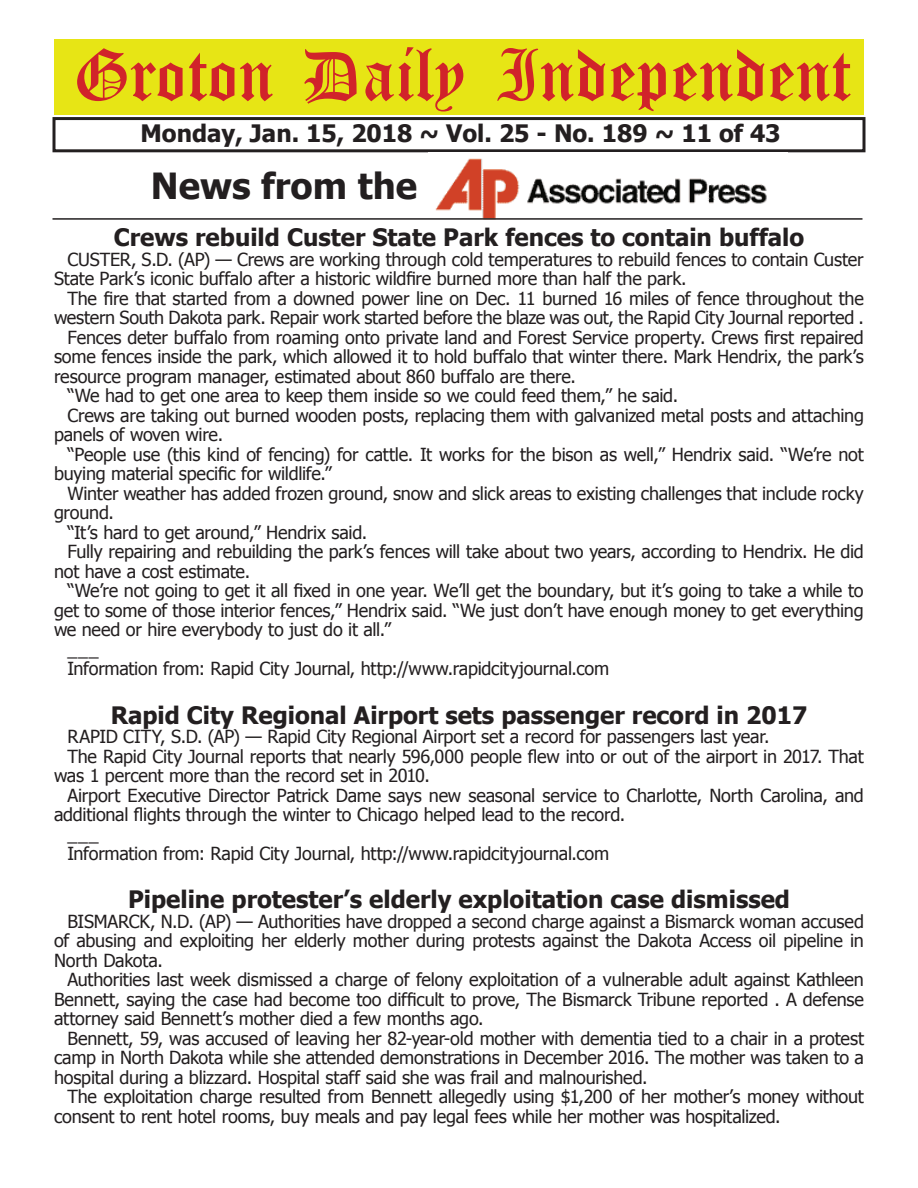
<style>
.page{position:relative;width:918px;height:1188px;background:#fff}
.page>*{position:absolute;margin:0;border:0;box-sizing:border-box;transform-origin:0 0}
.t1{font:54px "Old English Five";color:#d1232a}
.t2{font:700 36px "Tahoma";color:#231f20}
.t3{font:700 24px "Tahoma";color:#231f20}
.t4{font:18px/19.5px "Tahoma";letter-spacing:-.01em;color:#231f20;text-align:justify}
</style>
<div class="page">
<div style="left:52px;top:117px;width:814px;height:35px;border:3px solid #231f20"></div>
<div style="left:54px;top:40px;width:810px;height:75px;background:#e7e515"></div>
<img style="left:435px;top:158px;width:332px;height:60px">
<hr style="left:52px;top:218px;width:810px;height:2px;background:#231f20">
<h1 class="t1" style="left:73px;top:50px;width:779px">Groton Daily Independent</h1>
<h3 class="t3" style="left:141px;top:116px;width:642px">Monday, Jan. 15, 2018 ~ Vol. 25 - No. 189 ~ 11 of 43</h3>
<h2 class="t2" style="left:151px;top:161px;width:268px">News from the</h2>
<h3 class="t3" style="left:114px;top:221px;width:692px">Crews rebuild Custer State Park fences to contain buffalo</h3>
<p class="t4" style="left:54px;top:249px;width:811px;text-indent:14px">CUSTER, S.D. (AP) — Crews are working through cold temperatures to rebuild fences to contain Custer<br>State Park’s iconic buffalo after a historic wildfire burned more than half the park.</p>
<p class="t4" style="left:68px;top:288px;width:798px">The fire that started from a downed power line on Dec. 11 burned 16 miles of fence throughout the</p>
<p class="t4" style="left:54px;top:307px;width:812px">western South Dakota park. Repair work started before the blaze was out, the Rapid City Journal reported .</p>
<p class="t4" style="left:68px;top:327px;width:798px">Fences deter buffalo from roaming onto private land and Forest Service property. Crews first repaired</p>
<p class="t4" style="left:54px;top:346px;width:811px">some fences inside the park, which allowed it to hold buffalo that winter there. Mark Hendrix, the park’s</p>
<p class="t4" style="left:54px;top:366px;width:524px">resource program manager, estimated about 860 buffalo are there.</p>
<p class="t4" style="left:68px;top:385px;width:612px">“We had to get one area to keep them inside so we could feed them,” he said.</p>
<p class="t4" style="left:68px;top:405px;width:798px">Crews are taking out burned wooden posts, replacing them with galvanized metal posts and attaching</p>
<p class="t4" style="left:54px;top:424px;width:171px">panels of woven wire.</p>
<p class="t4" style="left:68px;top:444px;width:798px">“People use (this kind of fencing) for cattle. It works for the bison as well,” Hendrix said. “We’re not</p>
<p class="t4" style="left:54px;top:463px;width:279px">buying material specific for wildlife.”</p>
<p class="t4" style="left:68px;top:483px;width:798px">Winter weather has added frozen ground, snow and slick areas to existing challenges that include rocky</p>
<p class="t4" style="left:54px;top:502px;width:61px">ground.</p>
<p class="t4" style="left:68px;top:522px;width:301px">“It’s hard to get around,” Hendrix said.</p>
<p class="t4" style="left:68px;top:541px;width:798px">Fully repairing and rebuilding the park’s fences will take about two years, according to Hendrix. He did</p>
<p class="t4" style="left:54px;top:561px;width:198px">not have a cost estimate.</p>
<p class="t4" style="left:68px;top:580px;width:798px">“We’re not going to get it all fixed in one year. We’ll get the boundary, but it’s going to take a while to</p>
<p class="t4" style="left:54px;top:600px;width:811px">get to some of those interior fences,” Hendrix said. “We just don’t have enough money to get everything</p>
<p class="t4" style="left:54px;top:619px;width:339px">we need or hire everybody to just do it all.”</p>
<p class="t4" style="left:68px;top:638px;width:33px">___</p>
<p class="t4" style="left:68px;top:658px;width:543px">Information from: Rapid City Journal, http://www.rapidcityjournal.com</p>
<h3 class="t3" style="left:111px;top:698px;width:698px">Rapid City Regional Airport sets passenger record in 2017</h3>
<p class="t4" style="left:68px;top:726px;width:704px">RAPID CITY, S.D. (AP) — Rapid City Regional Airport set a record for passengers last year.</p>
<p class="t4" style="left:68px;top:745px;width:798px">The Rapid City Journal reports that nearly 596,000 people flew into or out of the airport in 2017. That</p>
<p class="t4" style="left:54px;top:765px;width:377px">was 1 percent more than the record set in 2010.</p>
<p class="t4" style="left:68px;top:784px;width:798px">Airport Executive Director Patrick Dame says new seasonal service to Charlotte, North Carolina, and</p>
<p class="t4" style="left:54px;top:804px;width:573px">additional flights through the winter to Chicago helped lead to the record.</p>
<p class="t4" style="left:68px;top:823px;width:33px">___</p>
<p class="t4" style="left:68px;top:843px;width:543px">Information from: Rapid City Journal, http://www.rapidcityjournal.com</p>
<h3 class="t3" style="left:128px;top:883px;width:663px">Pipeline protester’s elderly exploitation case dismissed</h3>
<p class="t4" style="left:54px;top:911px;width:811px;text-indent:14px">BISMARCK, N.D. (AP) — Authorities have dropped a second charge against a Bismarck woman accused of abusing and exploiting her elderly mother during protests against the Dakota Access oil pipeline in North Dakota.</p>
<p class="t4" style="left:54px;top:969px;width:811px;text-indent:14px">Authorities last week dismissed a charge of felony exploitation of a vulnerable adult against Kathleen Bennett, saying the case had become too difficult to prove, The Bismarck Tribune reported . A defense attorney said Bennett’s mother died a few months ago.</p>
<p class="t4" style="left:54px;top:1028px;width:812px;text-indent:14px">Bennett, 59, was accused of leaving her 82-year-old mother with dementia tied to a chair in a protest camp in North Dakota while she attended demonstrations in December 2016. The mother was taken to a hospital during a blizzard. Hospital staff said she was frail and malnourished.</p>
<p class="t4" style="left:54px;top:1086px;width:811px;text-indent:14px">The exploitation charge resulted from Bennett allegedly using $1,200 of her mother’s money without consent to rent hotel rooms, buy meals and pay legal fees while her mother was hospitalized.</p>
</div>
